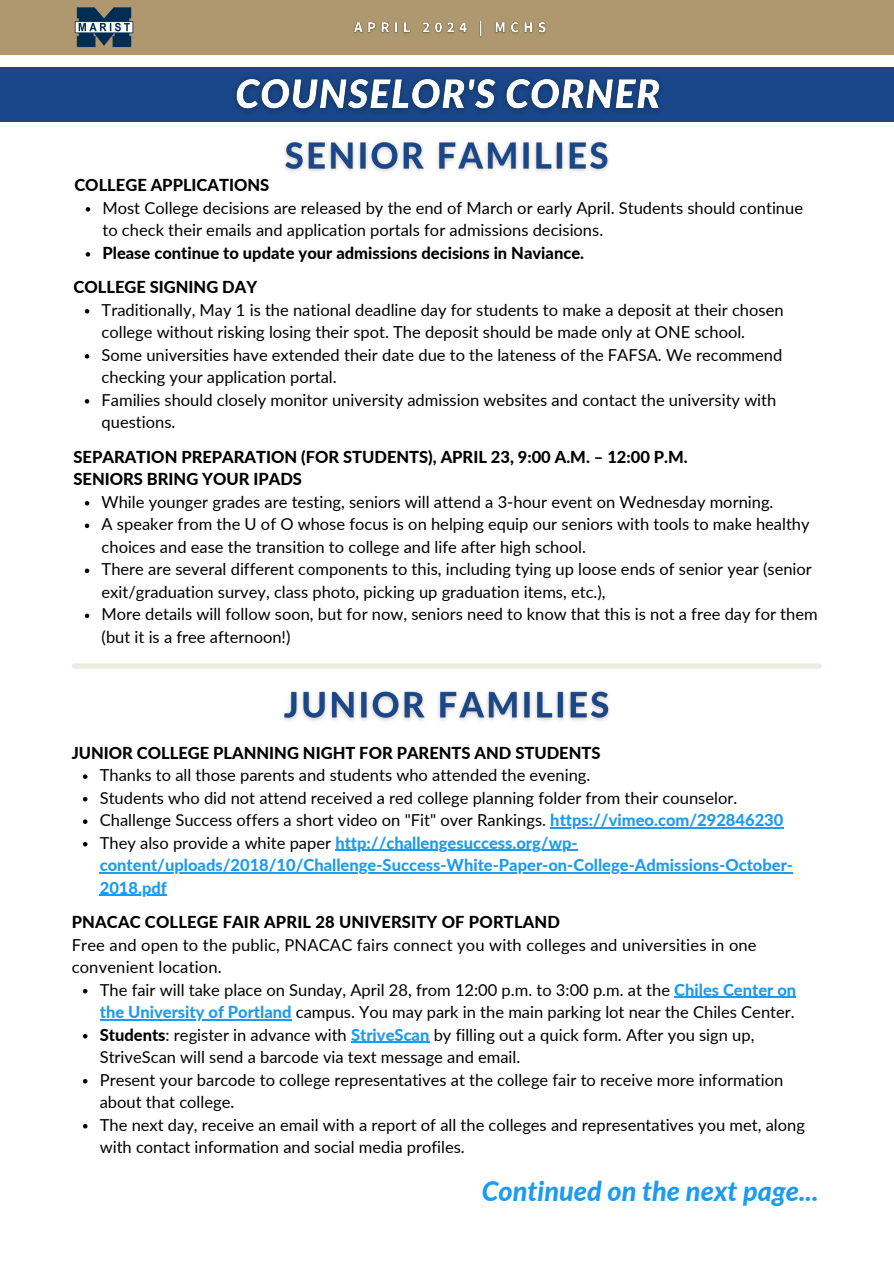
<style>
.page{position:relative;width:894px;height:1264px;background:#fff}
.page>*{position:absolute;margin:0;border:0;box-sizing:border-box;transform-origin:0 0}
.t1{font:italic 800 27px "Lato";color:#1d9bf0}
.t2{font:16.5px/22.5px "Lato";color:#000}
.t3{font:800 16.5px "Lato";color:#000}
.s1{font-weight:800;color:#1d9bf0}
.s2{font-weight:800}
</style>
<div class="page">
<div style="left:0;top:0;width:893px;height:54px;background:#af986f"></div>
<img style="left:353px;top:20px;width:194px;height:17px">
<img style="left:74px;top:7px;width:60px;height:40px">
<div style="left:0;top:68px;width:893px;height:54px;background:#1a4789"></div>
<img style="left:235px;top:78px;width:426px;height:34px">
<svg style="left:86px;top:207px;width:4px;height:4px"></svg>
<svg style="left:86px;top:252px;width:4px;height:4px"></svg>
<img style="left:285px;top:141px;width:324px;height:31px">
<svg style="left:85px;top:309px;width:4px;height:4px"></svg>
<svg style="left:85px;top:354px;width:4px;height:4px"></svg>
<svg style="left:85px;top:399px;width:4px;height:4px"></svg>
<svg style="left:85px;top:501px;width:4px;height:4px"></svg>
<svg style="left:85px;top:523px;width:4px;height:5px"></svg>
<svg style="left:85px;top:568px;width:4px;height:5px"></svg>
<svg style="left:85px;top:613px;width:4px;height:5px"></svg>
<img style="left:283px;top:691px;width:327px;height:30px">
<svg style="left:83px;top:774px;width:4px;height:5px"></svg>
<svg style="left:83px;top:797px;width:4px;height:4px"></svg>
<svg style="left:83px;top:819px;width:4px;height:5px"></svg>
<hr style="left:550px;top:827px;width:233px;height:1px;background:#1d9bf0">
<svg style="left:83px;top:842px;width:4px;height:4px"></svg>
<hr style="left:335px;top:849px;width:242px;height:2px;background:#1d9bf0">
<hr style="left:100px;top:872px;width:692px;height:1px;background:#1d9bf0">
<hr style="left:100px;top:894px;width:67px;height:2px;background:#1d9bf0">
<div style="left:74px;top:663px;width:744px;height:6px;background:#efebe3"></div>
<svg style="left:83px;top:988px;width:4px;height:5px"></svg>
<hr style="left:674px;top:996px;width:122px;height:1px;background:#1d9bf0">
<hr style="left:100px;top:1019px;width:191px;height:1px;background:#1d9bf0">
<svg style="left:83px;top:1034px;width:4px;height:4px"></svg>
<hr style="left:351px;top:1041px;width:78px;height:1px;background:#1d9bf0">
<svg style="left:83px;top:1079px;width:4px;height:4px"></svg>
<svg style="left:83px;top:1124px;width:4px;height:4px"></svg>
<p class="t3" style="left:74px;top:175px;width:196px">COLLEGE APPLICATIONS</p>
<p class="t2" style="left:102px;top:196px;width:702px">Most College decisions are released by the end of March or early April. Students should continue to check their emails and application portals for admissions decisions.</p>
<p class="t3" style="left:102px;top:242px;width:483px">Please continue to update your admissions decisions in Naviance.</p>
<p class="t3" style="left:73px;top:277px;width:185px">COLLEGE SIGNING DAY</p>
<p class="t2" style="left:102px;top:298px;width:683px">Traditionally, May 1 is the national deadline day for students to make a deposit at their chosen college without risking losing their spot. The deposit should be made only at ONE school.<br>Some universities have extended their date due to the lateness of the FAFSA. We recommend checking your application portal.<br>Families should closely monitor university admission websites and contact the university with questions.</p>
<p class="t3" style="left:73px;top:446px;width:615px">SEPARATION PREPARATION (FOR STUDENTS), APRIL 23, 9:00 A.M. – 12:00 P.M.</p>
<p class="t3" style="left:73px;top:469px;width:230px">SENIORS BRING YOUR IPADS</p>
<p class="t2" style="left:102px;top:490px;width:673px">While younger grades are testing, seniors will attend a 3-hour event on Wednesday morning.</p>
<p class="t2" style="left:102px;top:512px;width:709px">A speaker from the U of O whose focus is on helping equip our seniors with tools to make healthy choices and ease the transition to college and life after high school.</p>
<p class="t2" style="left:102px;top:557px;width:711px">There are several different components to this, including tying up loose ends of senior year (senior exit/graduation survey, class photo, picking up graduation items, etc.),</p>
<h3 class="t2" style="left:102px;top:602px;width:717px">More details will follow soon, but for now, seniors need to know that this is not a free day for them (but it is a free afternoon!)</h3>
<p class="t3" style="left:72px;top:742px;width:530px">JUNIOR COLLEGE PLANNING NIGHT FOR PARENTS AND STUDENTS</p>
<p class="t2" style="left:100px;top:763px;width:694px">Thanks to all those parents and students who attended the evening.<br>Students who did not attend received a red college planning folder from their counselor.<br>Challenge Success offers a short video on "Fit" over Rankings. <span class="s1">https://vimeo.com/292846230<br></span>They also provide a white paper <span class="s1">http://challengesuccess.org/wp&shy;content/uploads/2018/10/Challenge-Success-White-Paper-on-College-Admissions-October-2018.pdf</span></p>
<p class="t3" style="left:72px;top:911px;width:489px">PNACAC COLLEGE FAIR APRIL 28 UNIVERSITY OF PORTLAND</p>
<p class="t2" style="left:72px;top:933px;width:686px">Free and open to the public, PNACAC fairs connect you with colleges and universities in one convenient location.</p>
<p class="t2" style="left:100px;top:978px;width:706px">The fair will take place on Sunday, April 28, from 12:00 p.m. to 3:00 p.m. at the <span class="s1">Chiles Center on the University of Portland</span> campus. You may park in the main parking lot near the Chiles Center.<br><span class="s2">Students</span>: register in advance with <span class="s1">StriveScan</span> by filling out a quick form. After you sign up, StriveScan will send a barcode via text message and email.<br>Present your barcode to college representatives at the college fair to receive more information about that college.<br>The next day, receive an email with a report of all the colleges and representatives you met, along with contact information and social media profiles.</p>
<h4 class="t1" style="left:481px;top:1173px;width:338px">Continued on the next page...</h4>
</div>
